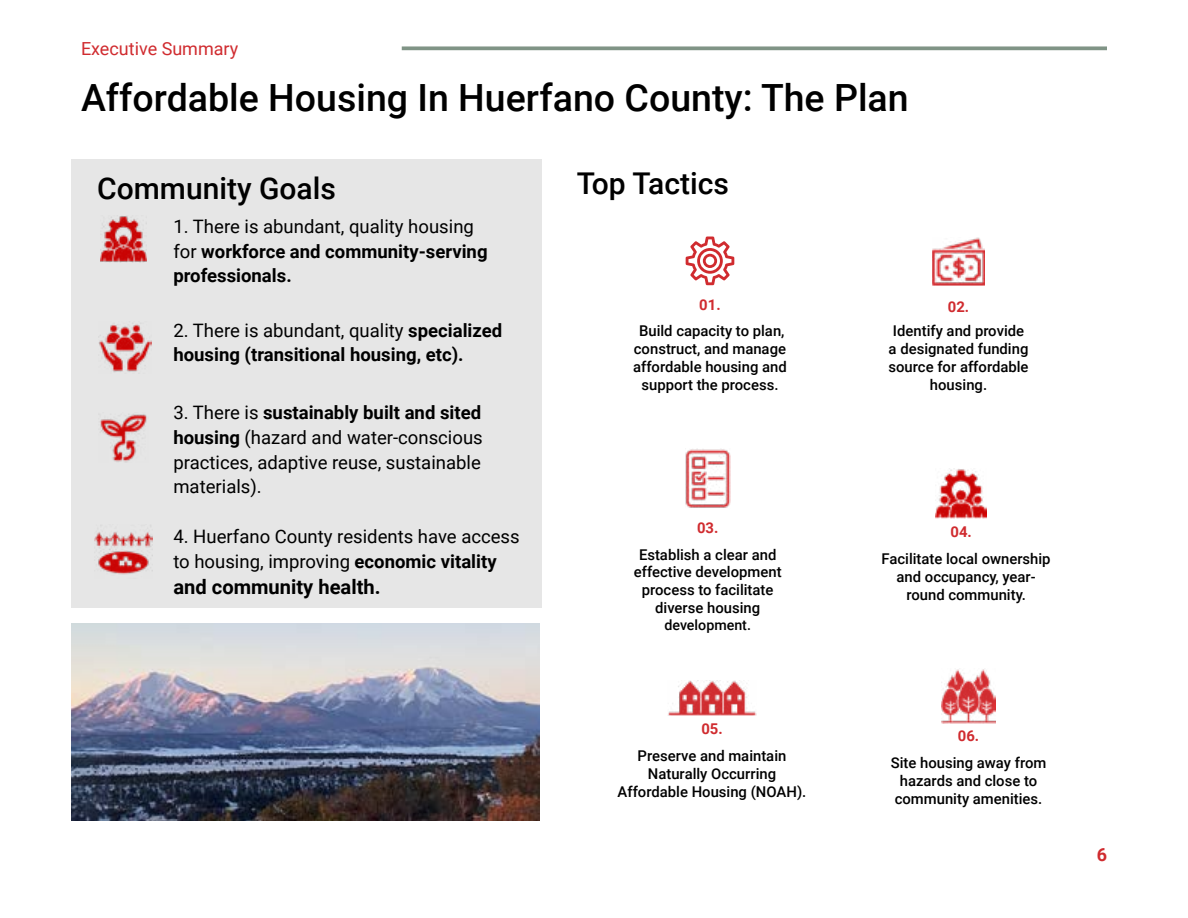
<style>
.page{position:relative;width:1188px;height:918px;background:#fff}
.page>*{position:absolute;margin:0;border:0;box-sizing:border-box;transform-origin:0 0}
.t1{font:500 37.5px "Roboto";color:#000}
.t2{font:500 30px "Roboto";color:#000}
.t3{font:700 20.1px "Roboto";color:#000}
.t4{font:18.6px/24.8px "Roboto";color:#000;text-align:justify}
.t5{font:700 18.6px/24.8px "Roboto";color:#000}
.t6{font:18px "Roboto";color:#d02b2f}
.t7{font:700 18px "Roboto";color:#d02b2f}
.t8{font:500 14.85px/17.9px "Roboto";color:#000;text-align:center}
.t9{font:700 14.85px "Roboto";color:#d02b2f}
.t10{font:500 14.25px "Roboto";color:#000}
.s1{font-weight:400}
.s2{font-weight:700}
</style>
<div class="page">
<svg style="left:402px;top:46px;width:705px;height:4px;background:#8ea094"></svg>
<svg style="left:686px;top:237px;width:48px;height:48px"></svg>
<img style="left:685px;top:448px;width:45px;height:60px">
<img style="left:941px;top:669px;width:55px;height:54px">
<div style="left:71px;top:159px;width:471px;height:449px;background:#e6e6e6"></div>
<img style="left:95px;top:525px;width:58px;height:50px">
<img style="left:99px;top:323px;width:52px;height:49px">
<img style="left:100px;top:414px;width:47px;height:48px">
<img style="left:100px;top:216px;width:47px;height:46px">
<img style="left:71px;top:623px;width:469px;height:197px">
<img style="left:932px;top:237px;width:53px;height:48px">
<img style="left:936px;top:468px;width:50px;height:51px">
<img style="left:668px;top:680px;width:88px;height:36px">
<p class="t6" style="left:81px;top:36px;width:159px">Executive Summary</p>
<h1 class="t1" style="left:81px;top:71px;width:829px">Affordable Housing In Huerfano County: The Plan</h1>
<h2 class="t2" style="left:97px;top:167px;width:240px">Community Goals</h2>
<p class="t5" style="left:173px;top:213px;width:316px"><span class="s1">1. There is abundant, quality housing for</span> workforce and community-serving professionals.</p>
<p class="t5" style="left:173px;top:317px;width:330px"><span class="s1">2. There is abundant, quality</span> specialized housing (transitional housing, etc).</p>
<p class="t4" style="left:173px;top:400px;width:311px">3. There is <span class="s2">sustainably built and sited housing</span> (hazard and water-conscious practices, adaptive reuse, sustainable materials).</p>
<p class="t4" style="left:173px;top:523px;width:348px">4. Huerfano County residents have access to housing, improving <span class="s2">economic vitality</span></p>
<h3 class="t3" style="left:173px;top:573px;width:209px">and community health.</h3>
<h2 class="t2" style="left:577px;top:163px;width:154px">Top Tactics</h2>
<p class="t9" style="left:699px;top:294px;width:23px">01.</p>
<p class="t8" style="left:633px;top:322px;width:155px">Build capacity to plan, construct, and manage affordable housing and support the process.</p>
<p class="t9" style="left:697px;top:517px;width:23px">03.</p>
<p class="t8" style="left:634px;top:545px;width:149px">Establish a clear and effective development process to facilitate diverse housing</p>
<p class="t10" style="left:664px;top:615px;width:88px">development.</p>
<p class="t9" style="left:701px;top:718px;width:23px">05.</p>
<p class="t8" style="left:618px;top:746px;width:190px">Preserve and maintain<br>Naturally Occurring<br>Affordable Housing (NOAH).</p>
<p class="t9" style="left:948px;top:296px;width:23px">02.</p>
<p class="t8" style="left:889px;top:322px;width:142px">Identify and provide a designated funding source for affordable housing.</p>
<p class="t9" style="left:950px;top:521px;width:23px">04.</p>
<p class="t8" style="left:882px;top:549px;width:171px">Facilitate local ownership and occupancy, year&shy;round community.</p>
<p class="t9" style="left:958px;top:726px;width:23px">06.</p>
<p class="t8" style="left:891px;top:754px;width:157px">Site housing away from hazards and close to community amenities.</p>
<p class="t7" style="left:1097px;top:842px;width:12px">6</p>
</div>
